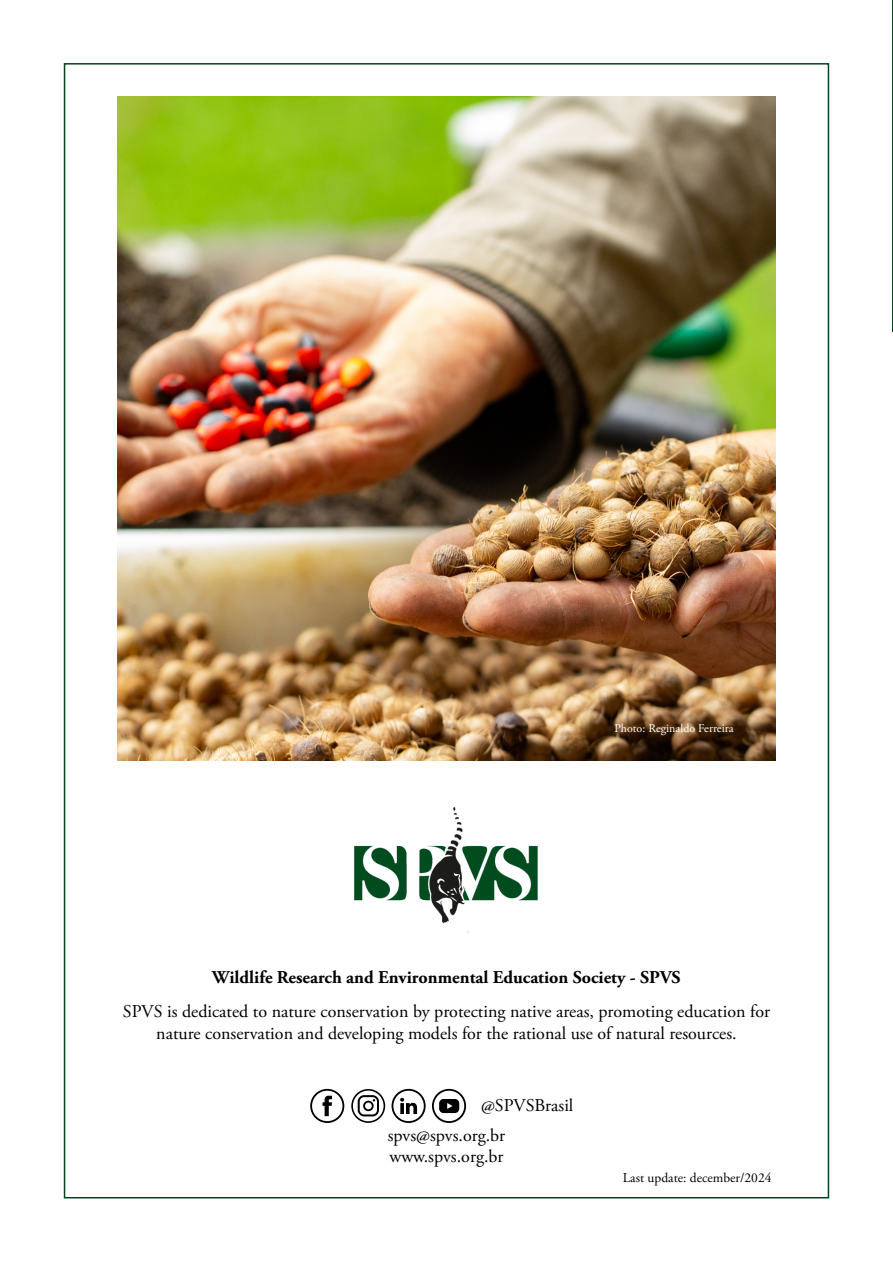
<style>
.page{position:relative;width:893px;height:1263px;background:#fff}
.page>*{position:absolute;margin:0;border:0;box-sizing:border-box;transform-origin:0 0}
.t1{font:18px/21.6px "Adobe Garamond Pro";color:#000;text-align:center}
.t2{font:700 18px "Adobe Garamond Pro";color:#000}
.t3{font:13.5px "Adobe Garamond Pro";color:#000}
.t4{font:12px "Adobe Garamond Pro";color:#fff}
</style>
<div class="page">
<img style="left:117px;top:97px;width:659px;height:663px">
<img style="left:354px;top:807px;width:184px;height:126px">
<svg style="left:310px;top:1089px;width:34px;height:34px"></svg>
<svg style="left:392px;top:1089px;width:34px;height:34px"></svg>
<svg style="left:432px;top:1089px;width:34px;height:34px"></svg>
<svg style="left:351px;top:1089px;width:34px;height:34px"></svg>
<p class="t4" style="left:614px;top:721px;width:121px">Photo: Reginaldo Ferreira</p>
<p class="t2" style="left:212px;top:966px;width:470px">Wildlife Research and Environmental Education Society - SPVS</p>
<p class="t1" style="left:123px;top:1001px;width:649px">SPVS is dedicated to nature conservation by protecting native areas, promoting education for nature conservation and developing models for the rational use of natural resources.</p>
<p class="t1" style="left:481px;top:1095px;width:94px">@SPVSBrasil</p>
<p class="t1" style="left:388px;top:1125px;width:119px;text-align:left">spvs@spvs.org.br www.spvs.org.br</p>
<p class="t3" style="left:623px;top:1170px;width:150px">Last update: december/2024</p>
</div>
